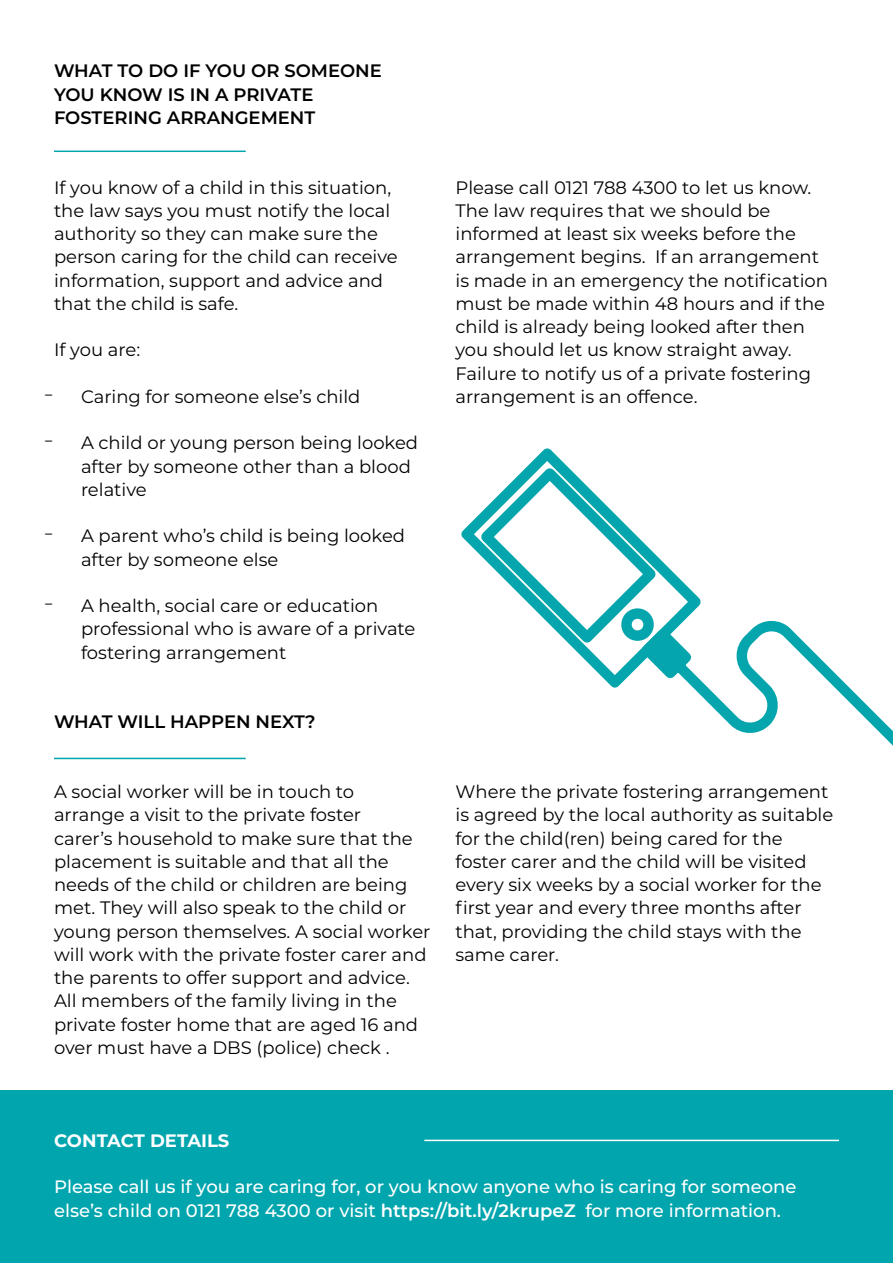
<style>
.page{position:relative;width:893px;height:1263px;background:#fff}
.page>*{position:absolute;margin:0;border:0;box-sizing:border-box;transform-origin:0 0}
.t1{font:18px/23.2px "Montserrat";color:#000}
.t2{font:500 18px/23.2px "Montserrat";color:#fff}
.t3{font:600 18px/23.2px "Montserrat";color:#000}
.t4{font:700 18px "Montserrat";color:#fff}
.s1{font-weight:600}
</style>
<div class="page">
<hr style="left:54px;top:151px;width:192px;height:1px;background:#00a5ae">
<hr style="left:54px;top:758px;width:192px;height:1px;background:#00a5ae">
<div style="left:0;top:1091px;width:893px;height:172px;background:#00a5ae"></div>
<hr style="left:424px;top:1140px;width:415px;height:1px;background:#fff">
<svg style="left:461px;top:448px;width:240px;height:240px"></svg>
<svg style="left:632px;top:609px;width:261px;height:137px"></svg>
<p class="t3" style="left:54px;top:58px;width:329px">WHAT TO DO IF YOU OR SOMEONE<br>YOU KNOW IS IN A PRIVATE<br>FOSTERING ARRANGEMENT</p>
<p class="t1" style="left:54px;top:175px;width:345px">If you know of a child in this situation, the law says you must notify the local authority so they can make sure the person caring for the child can receive information, support and advice and that the child is safe.</p>
<p class="t1" style="left:54px;top:338px;width:88px">If you are:</p>
<p class="t1" style="left:54px;top:384px;width:308px">̵ Caring for someone else’s child</p>
<p class="t1" style="left:81px;top:431px;width:339px;text-indent:-27px">̵ A child or young person being looked after by someone other than a blood relative</p>
<p class="t1" style="left:81px;top:524px;width:326px;text-indent:-27px">̵ A parent who’s child is being looked after by someone else</p>
<p class="t1" style="left:81px;top:593px;width:336px;text-indent:-27px">̵ A health, social care or education professional who is aware of a private fostering arrangement</p>
<p class="t3" style="left:54px;top:709px;width:263px">WHAT WILL HAPPEN NEXT?</p>
<p class="t1" style="left:54px;top:779px;width:378px">A social worker will be in touch to<br>arrange a visit to the private foster<br>carer’s household to make sure that the placement is suitable and that all the needs of the child or children are being met. They will also speak to the child or young person themselves. A social worker will work with the private foster carer and the parents to offer support and advice.<br>All members of the family living in the private foster home that are aged 16 and over must have a DBS (police) check .</p>
<p class="t1" style="left:455px;top:175px;width:374px">Please call 0121 788 4300 to let us know.<br>The law requires that we should be informed at least six weeks before the arrangement begins. If an arrangement is made in an emergency the notification must be made within 48 hours and if the child is already being looked after then you should let us know straight away.<br>Failure to notify us of a private fostering arrangement is an offence.</p>
<p class="t1" style="left:455px;top:779px;width:379px">Where the private fostering arrangement is agreed by the local authority as suitable for the child(ren) being cared for the foster carer and the child will be visited every six weeks by a social worker for the first year and every three months after that, providing the child stays with the same carer.</p>
<p class="t4" style="left:54px;top:1127px;width:177px">CONTACT DETAILS</p>
<p class="t2" style="left:54px;top:1175px;width:744px">Please call us if you are caring for, or you know anyone who is caring for someone else’s child on 0121 788 4300 or visit <span class="s1">https://bit.ly/2krupeZ</span> for more information.</p>
</div>
